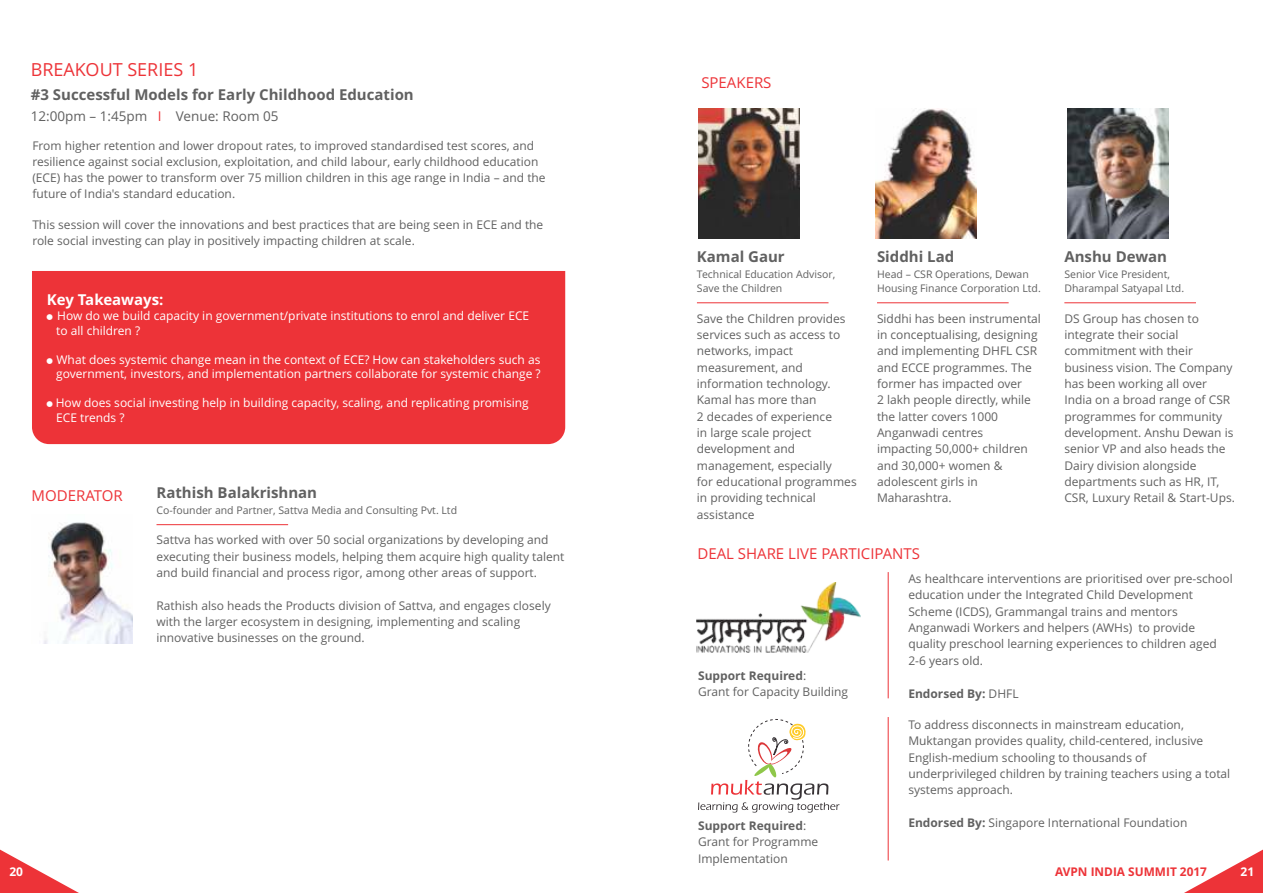
<style>
.page{position:relative;width:1263px;height:893px;background:#fff}
.page>*{position:absolute;margin:0;border:0;box-sizing:border-box;transform-origin:0 0}
.t1{font:18px "Open Sans";color:#ed3338}
.t2{font:700 15px "Open Sans";color:#616161}
.t3{font:15px "Open Sans";color:#ed3338}
.t4{font:700 15px "Open Sans";color:#fff}
.t5{font:13.5px "Open Sans";color:#616161}
.t6{font:12px/16.4px "Open Sans";color:#616161}
.t7{font:12px/14.5px "Open Sans";color:#fff}
.t8{font:700 12px "Open Sans";color:#ed3338}
.t9{font:700 12px "Open Sans";color:#616161}
.t10{font:700 12px "Open Sans";color:#fff}
.t11{font:10.5px/14.2px "Open Sans";color:#616161}
.s1{color:#ed3338}
.s2{font-weight:400}
.s3{font-weight:700}
</style>
<div class="page">
<svg style="left:0;top:849px;width:79px;height:44px"></svg>
<svg style="left:1184px;top:849px;width:79px;height:44px"></svg>
<div style="left:32px;top:271px;width:533px;height:173px;background:#ed3338"></div>
<img style="left:43px;top:522px;width:89px;height:122px">
<hr style="left:697px;top:302px;width:131px;height:1px;background:#ed3338">
<hr style="left:877px;top:302px;width:132px;height:1px;background:#ed3338">
<hr style="left:156px;top:524px;width:132px;height:1px;background:#ed3338">
<hr style="left:1064px;top:302px;width:132px;height:1px;background:#ed3338">
<img style="left:699px;top:109px;width:100px;height:129px">
<img style="left:876px;top:109px;width:100px;height:129px">
<img style="left:1067px;top:109px;width:101px;height:129px">
<hr style="left:888px;top:572px;width:1px;height:126px;background:#ed3338">
<hr style="left:888px;top:717px;width:1px;height:143px;background:#ed3338">
<svg style="left:698px;top:719px;width:141px;height:94px"></svg>
<img style="left:697px;top:582px;width:164px;height:70px">
<svg style="left:47px;top:314px;width:6px;height:6px"></svg>
<svg style="left:47px;top:358px;width:6px;height:6px"></svg>
<svg style="left:47px;top:401px;width:6px;height:6px"></svg>
<h1 class="t1" style="left:31px;top:62px;width:169px">BREAKOUT SERIES 1</h1>
<p class="t2" style="left:31px;top:88px;width:385px">#3 Successful Models for Early Childhood Education</p>
<p class="t6" style="left:32px;top:139px;width:515px;line-height:15.8px">From higher retention and lower dropout rates, to improved standardised test scores, and resilience against social exclusion, exploitation, and child labour, early childhood education (ECE) has the power to transform over 75 million children in this age range in India – and the future of India's standard education.</p>
<p class="t6" style="left:32px;top:218px;width:512px;line-height:15.8px">This session will cover the innovations and best practices that are being seen in ECE and the role social investing can play in positively impacting children at scale.</p>
<p class="t5" style="left:31px;top:111px;width:249px">12:00pm – 1:45pm <span class="s1">I</span> Venue: Room 05</p>
<p class="t3" style="left:701px;top:76px;width:72px">SPEAKERS</p>
<p class="t2" style="left:697px;top:251px;width:89px">Kamal Gaur</p>
<p class="t11" style="left:697px;top:268px;width:140px">Technical Education Advisor,<br>Save the Children</p>
<p class="t6" style="left:697px;top:311px;width:161px">Save the Children provides services such as access to networks, impact measurement, and information technology.<br>Kamal has more than<br>2 decades of experience<br>in large scale project development and management, especially<br>for educational programmes in providing technical assistance</p>
<p class="t2" style="left:877px;top:251px;width:79px">Siddhi Lad</p>
<p class="t11" style="left:877px;top:268px;width:165px">Head – CSR Operations, Dewan<br>Housing Finance Corporation Ltd.</p>
<p class="t6" style="left:877px;top:311px;width:165px">Siddhi has been instrumental in conceptualising, designing and implementing DHFL CSR and ECCE programmes. The former has impacted over<br>2 lakh people directly, while the latter covers 1000<br>Anganwadi centres impacting 50,000+ children and 30,000+ women &amp; adolescent girls in<br>Maharashtra.</p>
<p class="t2" style="left:1064px;top:251px;width:104px">Anshu Dewan</p>
<p class="t11" style="left:1064px;top:268px;width:121px">Senior Vice President,<br>Dharampal Satyapal Ltd.</p>
<p class="t6" style="left:1064px;top:311px;width:172px">DS Group has chosen to integrate their social commitment with their business vision. The Company has been working all over<br>India on a broad range of CSR programmes for community development. Anshu Dewan is senior VP and also heads the<br>Dairy division alongside departments such as HR, IT,<br>CSR, Luxury Retail &amp; Start-Ups.</p>
<p class="t4" style="left:47px;top:293px;width:118px">Key Takeaways:</p>
<p class="t7" style="left:56px;top:310px;width:474px">How do we build capacity in government/private institutions to enrol and deliver ECE to all children ?</p>
<p class="t7" style="left:56px;top:353px;width:486px">What does systemic change mean in the context of ECE? How can stakeholders such as government, investors, and implementation partners collaborate for systemic change ?</p>
<p class="t7" style="left:56px;top:397px;width:475px">How does social investing help in building capacity, scaling, and replicating promising<br>ECE trends ?</p>
<p class="t2" style="left:156px;top:487px;width:162px">Rathish Balakrishnan</p>
<p class="t11" style="left:156px;top:504px;width:302px">Co-founder and Partner, Sattva Media and Consulting Pvt. Ltd</p>
<p class="t6" style="left:156px;top:533px;width:409px">Sattva has worked with over 50 social organizations by developing and executing their business models, helping them acquire high quality talent and build financial and process rigor, among other areas of support.</p>
<p class="t6" style="left:156px;top:598px;width:396px">Rathish also heads the Products division of Sattva, and engages closely with the larger ecosystem in designing, implementing and scaling innovative businesses on the ground.</p>
<p class="t3" style="left:32px;top:489px;width:93px">MODERATOR</p>
<p class="t3" style="left:697px;top:548px;width:224px">DEAL SHARE LIVE PARTICIPANTS</p>
<p class="t6" style="left:908px;top:572px;width:326px">As healthcare interventions are prioritised over pre-school education under the Integrated Child Development Scheme (ICDS), Grammangal trains and mentors Anganwadi Workers and helpers (AWHs) to provide quality preschool learning experiences to children aged 2-6 years old.</p>
<p class="t9" style="left:908px;top:688px;width:112px">Endorsed By: <span class="s2">DHFL</span></p>
<p class="t6" style="left:908px;top:718px;width:323px">To address disconnects in mainstream education, Muktangan provides quality, child-centered, inclusive English-medium schooling to thousands of underprivileged children by training teachers using a total systems approach.</p>
<p class="t6" style="left:908px;top:816px;width:281px"><span class="s3">Endorsed By:</span> Singapore International Foundation</p>
<p class="t6" style="left:698px;top:668px;width:152px"><span class="s3">Support Required</span>:<br>Grant for Capacity Building</p>
<p class="t6" style="left:698px;top:818px;width:122px"><span class="s3">Support Required</span>:<br>Grant for Programme<br>Implementation</p>
<p class="t10" style="left:9px;top:866px;width:15px">20</p>
<p class="t8" style="left:1055px;top:866px;width:153px">AVPN INDIA SUMMIT 2017</p>
<p class="t10" style="left:1240px;top:866px;width:15px">21</p>
</div>
